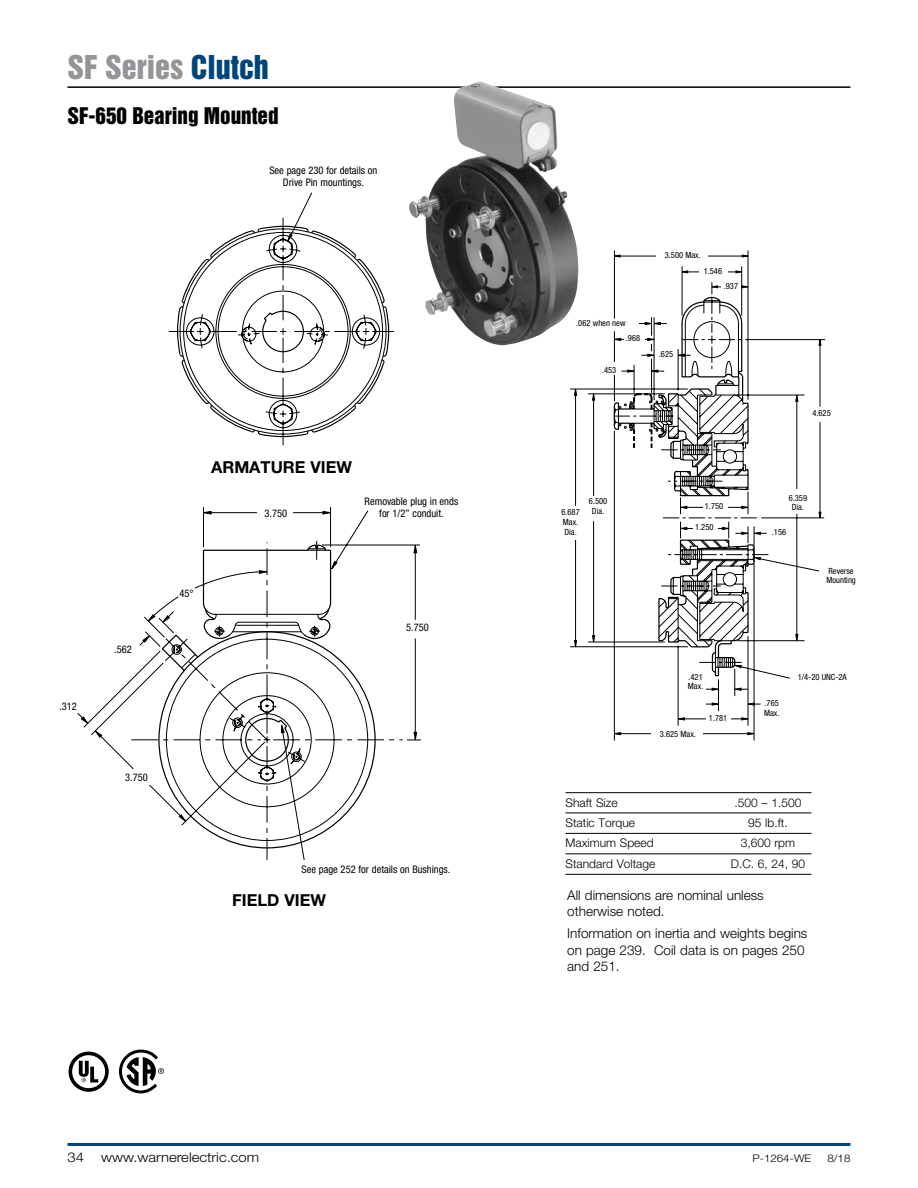
<style>
.page{position:relative;width:918px;height:1188px;background:#fff}
.page>*{position:absolute;margin:0;border:0;box-sizing:border-box;transform-origin:0 0}
.t1{font:30px "Helvetica Inserat LT Std";color:#939598}
.t2{font:21px "Helvetica Inserat LT Std";color:#000}
.Paragraph_head{font:700 16.5px "Helvetica Neue LT Std";color:#000}
.t3{font:300 13.5px/16.2px "Helvetica Neue LT Std";color:#000}
.t4{font:300 13.5px "Helvetica Neue LT Std";color:#000;scale:1.1 1}
.New_Table_Body{font:300 12px "Helvetica Neue LT Std";color:#000}
.Callouts{font:condensed 10.5px/12px "Helvetica Neue LT Std";color:#000;text-align:center}
.t5{font:300 10.5px "Helvetica Neue LT Std";color:#000;scale:1.1 1}
.Callouts-2{font:condensed 8.55px/9.8px "Helvetica Neue LT Std";color:#000}
.s1{color:#00447c}
</style>
<div class="page">
<hr style="left:68px;top:86px;width:782px;height:2px;background:#000">
<hr style="left:68px;top:1143px;width:782px;height:3px;background:#00447c">
<svg style="left:77px;top:507px;width:344px;height:352px"></svg>
<hr style="left:566px;top:792px;width:246px;height:1px;background:#000">
<hr style="left:566px;top:813px;width:246px;height:1px;background:#000">
<hr style="left:566px;top:833px;width:246px;height:1px;background:#000">
<hr style="left:566px;top:853px;width:246px;height:1px;background:#000">
<hr style="left:566px;top:874px;width:246px;height:1px;background:#000">
<div style="left:257px;top:513px;width:35px;height:5px;background:#fff"></div>
<svg style="left:176px;top:217px;width:110px;height:221px"></svg>
<svg style="left:286px;top:192px;width:107px;height:246px"></svg>
<svg style="left:570px;top:251px;width:256px;height:490px"></svg>
<svg style="left:747px;top:732px;width:10px;height:3px"></svg>
<svg style="left:741px;top:717px;width:10px;height:3px"></svg>
<svg style="left:612px;top:732px;width:9px;height:3px"></svg>
<svg style="left:676px;top:717px;width:9px;height:3px"></svg>
<svg style="left:745px;top:703px;width:10px;height:3px"></svg>
<svg style="left:732px;top:688px;width:10px;height:3px"></svg>
<svg style="left:712px;top:703px;width:9px;height:3px"></svg>
<svg style="left:712px;top:688px;width:9px;height:3px"></svg>
<svg style="left:795px;top:392px;width:3px;height:10px"></svg>
<svg style="left:795px;top:634px;width:3px;height:9px"></svg>
<svg style="left:592px;top:635px;width:3px;height:10px"></svg>
<svg style="left:574px;top:640px;width:3px;height:9px"></svg>
<svg style="left:574px;top:386px;width:3px;height:10px"></svg>
<svg style="left:592px;top:391px;width:3px;height:10px"></svg>
<svg style="left:612px;top:297px;width:157px;height:376px"></svg>
<svg style="left:819px;top:512px;width:2px;height:8px"></svg>
<svg style="left:819px;top:337px;width:2px;height:9px"></svg>
<svg style="left:742px;top:285px;width:9px;height:3px"></svg>
<svg style="left:709px;top:285px;width:9px;height:3px"></svg>
<svg style="left:736px;top:270px;width:8px;height:3px"></svg>
<svg style="left:680px;top:270px;width:8px;height:3px"></svg>
<svg style="left:612px;top:255px;width:9px;height:2px"></svg>
<svg style="left:742px;top:255px;width:9px;height:2px"></svg>
<div style="left:596px;top:363px;width:24px;height:12px;background:#fff"></div>
<div style="left:624px;top:334px;width:20px;height:9px;background:#fff"></div>
<div style="left:657px;top:253px;width:51px;height:8px;background:#fff"></div>
<div style="left:699px;top:268px;width:28px;height:8px;background:#fff"></div>
<div style="left:721px;top:284px;width:20px;height:8px;background:#fff"></div>
<div style="left:786px;top:490px;width:24px;height:24px;background:#fff"></div>
<div style="left:652px;top:730px;width:51px;height:8px;background:#fff"></div>
<div style="left:707px;top:715px;width:24px;height:8px;background:#fff"></div>
<div style="left:693px;top:525px;width:24px;height:8px;background:#fff"></div>
<div style="left:703px;top:504px;width:24px;height:9px;background:#fff"></div>
<div style="left:563px;top:511px;width:24px;height:29px;background:#fff"></div>
<div style="left:587px;top:497px;width:16px;height:23px;background:#fff"></div>
<svg style="left:68px;top:1051px;width:24px;height:25px"></svg>
<svg style="left:69px;top:1052px;width:40px;height:40px"></svg>
<svg style="left:119px;top:1049px;width:45px;height:45px"></svg>
<img style="left:408px;top:81px;width:173px;height:265px">
<p class="t1" style="left:68px;top:49px;width:203px">SF Series <span class="s1">Clutch</span></p>
<p class="t2" style="left:68px;top:103px;width:212px">SF-650 Bearing Mounted</p>
<p class="Callouts" style="left:269px;top:164px;width:110px">See page 230 for details on<br>Drive Pin mountings.</p>
<p class="Callouts" style="left:59px;top:700px;width:19px">.312</p>
<p class="Callouts" style="left:114px;top:643px;width:19px">.562</p>
<p class="Paragraph_head" style="left:211px;top:457px;width:142px">ARMATURE VIEW</p>
<p class="Callouts" style="left:265px;top:508px;width:24px">3.750</p>
<p class="Callouts" style="left:365px;top:495px;width:95px">Removable plug in ends for 1/2” conduit.</p>
<p class="Callouts" style="left:179px;top:587px;width:16px">45°</p>
<p class="Callouts" style="left:406px;top:621px;width:24px">5.750</p>
<p class="Callouts" style="left:125px;top:771px;width:24px">3.750</p>
<p class="Callouts" style="left:302px;top:863px;width:150px">See page 252 for details on Bushings.</p>
<p class="Paragraph_head" style="left:232px;top:890px;width:95px">FIELD VIEW</p>
<p class="Callouts-2" style="left:665px;top:250px;width:37px">3.500 Max.</p>
<p class="Callouts-2" style="left:704px;top:266px;width:20px">1.546</p>
<p class="Callouts-2" style="left:576px;top:318px;width:51px">.062 when new</p>
<p class="Callouts-2" style="left:602px;top:365px;width:16px">.453</p>
<p class="Callouts-2" style="left:626px;top:333px;width:16px">.968</p>
<p class="Callouts-2" style="left:659px;top:349px;width:16px">.625</p>
<p class="Callouts-2" style="left:724px;top:281px;width:16px">.937</p>
<p class="Callouts-2" style="left:561px;top:507px;width:20px">6.687<br>Max.<br>Dia.</p>
<p class="Callouts-2" style="left:589px;top:496px;width:20px;text-align:center">6.500<br>Dia.</p>
<p class="Callouts-2" style="left:705px;top:501px;width:20px">1.750</p>
<p class="Callouts-2" style="left:695px;top:522px;width:20px">1.250</p>
<p class="Callouts-2" style="left:812px;top:408px;width:20px">4.625</p>
<p class="Callouts-2" style="left:789px;top:493px;width:20px;text-align:center">6.359<br>Dia.</p>
<p class="Callouts-2" style="left:772px;top:527px;width:16px">.156</p>
<p class="Callouts-2" style="left:826px;top:566px;width:31px">Reverse<br>Mounting</p>
<p class="Callouts-2" style="left:688px;top:672px;width:17px">.421<br>Max.</p>
<p class="Callouts-2" style="left:660px;top:729px;width:37px">3.625 Max.</p>
<p class="Callouts-2" style="left:709px;top:713px;width:20px">1.781</p>
<p class="Callouts-2" style="left:764px;top:698px;width:17px">.765<br>Max.</p>
<p class="Callouts-2" style="left:798px;top:672px;width:50px">1/4-20 UNC-2A</p>
<p class="New_Table_Body" style="left:566px;top:795px;width:54px">Shaft Size</p>
<p class="New_Table_Body" style="left:735px;top:795px;width:68px">.500 – 1.500</p>
<p class="New_Table_Body" style="left:566px;top:815px;width:71px">Static Torque</p>
<p class="New_Table_Body" style="left:748px;top:815px;width:41px">95 lb.ft.</p>
<p class="New_Table_Body" style="left:566px;top:836px;width:90px">Maximum Speed</p>
<p class="New_Table_Body" style="left:741px;top:836px;width:56px">3,600 rpm</p>
<p class="New_Table_Body" style="left:566px;top:856px;width:91px">Standard Voltage</p>
<p class="New_Table_Body" style="left:731px;top:856px;width:76px">D.C. 6, 24, 90</p>
<p class="t3" style="left:567px;top:887px;width:198px">All dimensions are nominal unless otherwise noted.</p>
<p class="t3" style="left:567px;top:925px;width:242px">Information on inertia and weights begins on page 239. Coil data is on pages 250 and 251.</p>
<h3 class="t4" style="left:68px;top:1149px;width:17px">34</h3>
<h3 class="t4" style="left:101px;top:1149px;width:145px">www.warnerelectric.com</h3>
<p class="t5" style="left:752px;top:1152px;width:55px">P-1264-WE</p>
<p class="t5" style="left:827px;top:1152px;width:23px">8/18</p>
</div>
